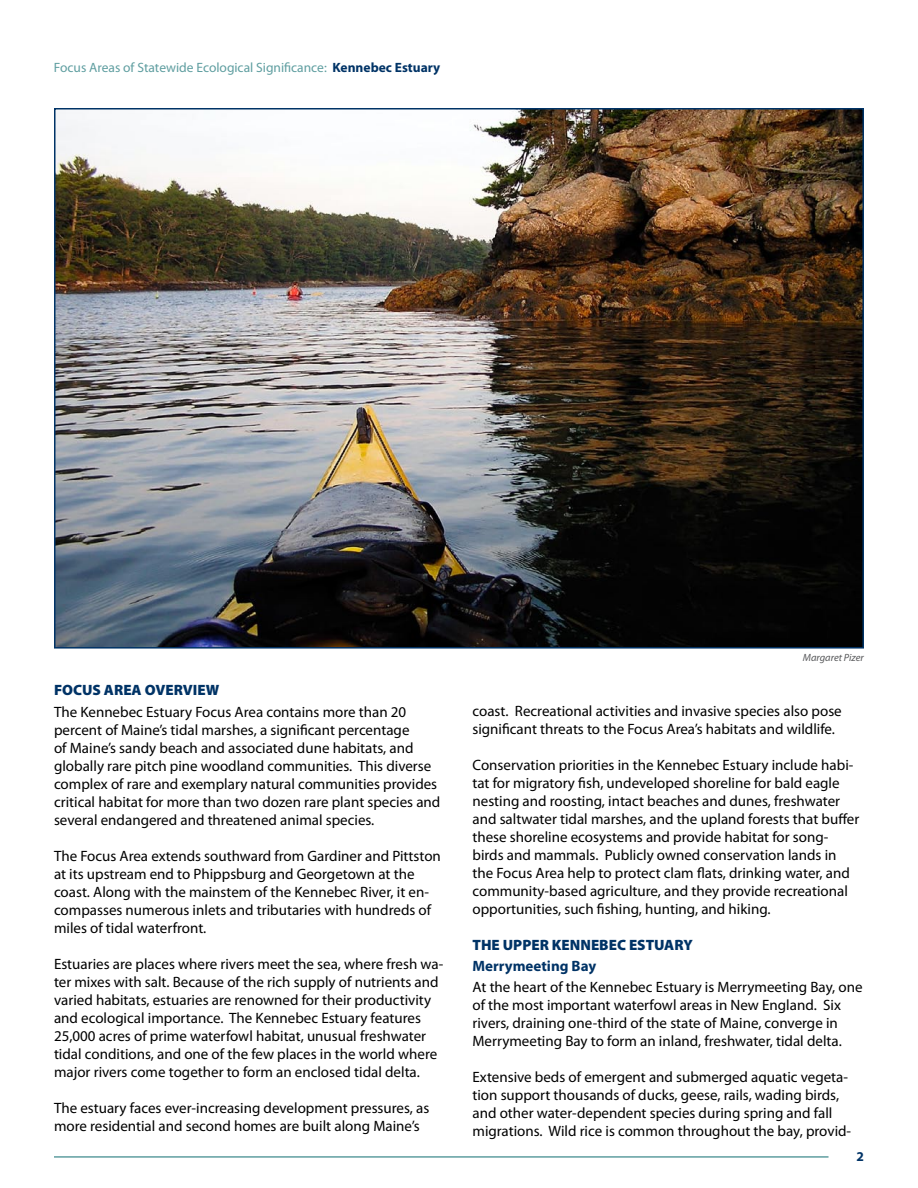
<style>
.page{position:relative;width:918px;height:1188px;background:#fff}
.page>*{position:absolute;margin:0;border:0;box-sizing:border-box;transform-origin:0 0}
.t1{font:15px/18px "Myriad Pro";color:#000}
.t2{font:900 15px "Myriad Pro";color:#036}
.t3{font:700 15px "Myriad Pro";color:#036}
.t4{font:13.5px "Myriad Pro";color:#5f9ea0}
.t5{font:italic 10.5px "Myriad Pro";color:#58595b}
.s1{font-weight:700;color:#036}
</style>
<div class="page">
<hr style="left:54px;top:1156px;width:775px;height:2px;background:#5f9ea0">
<img style="left:57px;top:111px;width:804px;height:535px">
<p class="t4" style="left:54px;top:59px;width:388px">Focus Areas of Statewide Ecological Significance: <span class="s1">Kennebec Estuary</span></p>
<p class="t2" style="left:54px;top:680px;width:167px">FOCUS AREA OVERVIEW</p>
<p class="t1" style="left:54px;top:702px;width:388px">The Kennebec Estuary Focus Area contains more than 20 percent of Maine’s tidal marshes, a significant percentage<br>of Maine’s sandy beach and associated dune habitats, and globally rare pitch pine woodland communities. This diverse complex of rare and exemplary natural communities provides critical habitat for more than two dozen rare plant species and several endangered and threatened animal species.</p>
<p class="t1" style="left:54px;top:846px;width:388px">The Focus Area extends southward from Gardiner and Pittston at its upstream end to Phippsburg and Georgetown at the coast. Along with the mainstem of the Kennebec River, it en&shy;compasses numerous inlets and tributaries with hundreds of miles of tidal waterfront.</p>
<p class="t1" style="left:54px;top:954px;width:391px">Estuaries are places where rivers meet the sea, where fresh wa&shy;ter mixes with salt. Because of the rich supply of nutrients and varied habitats, estuaries are renowned for their productivity and ecological importance. The Kennebec Estuary features 25,000 acres of prime waterfowl habitat, unusual freshwater tidal conditions, and one of the few places in the world where major rivers come together to form an enclosed tidal delta.</p>
<p class="t1" style="left:54px;top:1098px;width:377px">The estuary faces ever-increasing development pressures, as more residential and second homes are built along Maine’s</p>
<p class="t5" style="left:803px;top:651px;width:63px">Margaret Pizer</p>
<p class="t1" style="left:472px;top:701px;width:371px">coast. Recreational activities and invasive species also pose significant threats to the Focus Area’s habitats and wildlife.</p>
<p class="t1" style="left:472px;top:755px;width:388px">Conservation priorities in the Kennebec Estuary include habi&shy;tat for migratory fish, undeveloped shoreline for bald eagle nesting and roosting, intact beaches and dunes, freshwater and saltwater tidal marshes, and the upland forests that buffer these shoreline ecosystems and provide habitat for song&shy;birds and mammals. Publicly owned conservation lands in the Focus Area help to protect clam flats, drinking water, and community-based agriculture, and they provide recreational opportunities, such fishing, hunting, and hiking.</p>
<p class="t2" style="left:472px;top:935px;width:222px">THE UPPER KENNEBEC ESTUARY</p>
<p class="t3" style="left:472px;top:956px;width:125px">Merrymeeting Bay</p>
<p class="t1" style="left:472px;top:978px;width:392px">At the heart of the Kennebec Estuary is Merrymeeting Bay, one of the most important waterfowl areas in New England. Six rivers, draining one-third of the state of Maine, converge in Merrymeeting Bay to form an inland, freshwater, tidal delta.</p>
<p class="t1" style="left:472px;top:1068px;width:380px">Extensive beds of emergent and submerged aquatic vegeta&shy;tion support thousands of ducks, geese, rails, wading birds, and other water-dependent species during spring and fall migrations. Wild rice is common throughout the bay, provid-</p>
</div>
